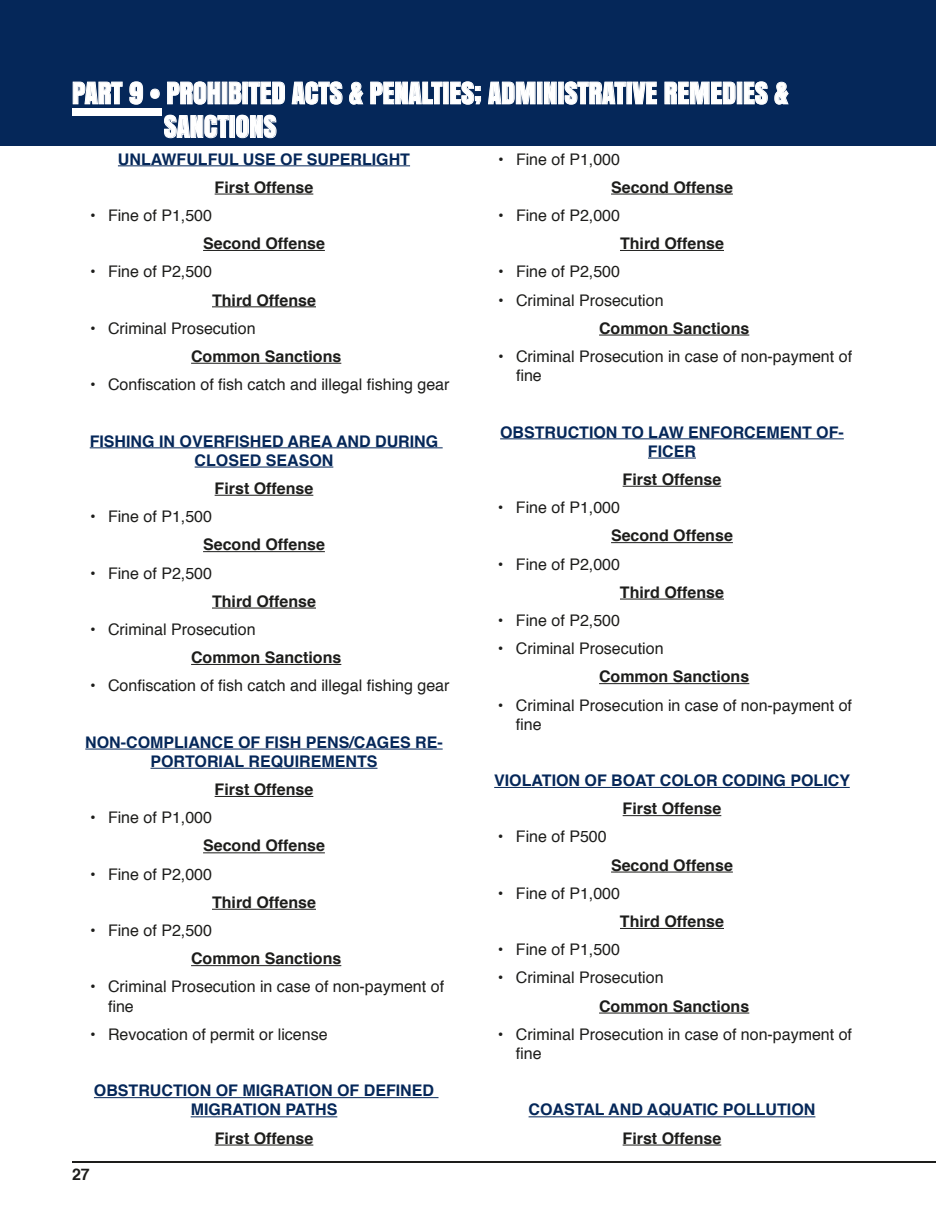
<style>
.page{position:relative;width:936px;height:1224px;background:#fff}
.page>*{position:absolute;margin:0;border:0;box-sizing:border-box;transform-origin:0 0}
.t1{font:28px/33.6px "Anton";color:#fff}
.t2{font:16px/19.2px "Helvetica";color:#1d1d1b}
.t3{font:700 16px "Helvetica";color:#1d1d1b}
.t4{font:700 16px/19.2px "Helvetica";color:#052759;text-align:center}
</style>
<div class="page">
<hr style="left:72px;top:1161px;width:864px;height:2px;background:#1d1d1b">
<div style="left:0;top:0;width:936px;height:145px;background:#052759"></div>
<div style="left:72px;top:108px;width:89px;height:7px;background:#fff"></div>
<svg style="left:72px;top:81px;width:51px;height:24px"></svg>
<svg style="left:129px;top:81px;width:15px;height:24px"></svg>
<svg style="left:150px;top:88px;width:10px;height:11px"></svg>
<svg style="left:167px;top:81px;width:54px;height:24px"></svg>
<svg style="left:228px;top:81px;width:14px;height:24px"></svg>
<svg style="left:248px;top:81px;width:95px;height:24px"></svg>
<svg style="left:349px;top:81px;width:15px;height:24px"></svg>
<svg style="left:370px;top:81px;width:73px;height:24px"></svg>
<svg style="left:450px;top:81px;width:32px;height:24px"></svg>
<svg style="left:488px;top:81px;width:48px;height:24px"></svg>
<div style="left:537px;top:82px;width:5px;height:22px;border:1px solid #fff"></div>
<svg style="left:544px;top:81px;width:13px;height:24px"></svg>
<svg style="left:564px;top:81px;width:62px;height:24px"></svg>
<div style="left:627px;top:82px;width:5px;height:22px;border:1px solid #fff"></div>
<svg style="left:632px;top:81px;width:26px;height:24px"></svg>
<svg style="left:664px;top:81px;width:72px;height:24px"></svg>
<svg style="left:743px;top:81px;width:25px;height:24px"></svg>
<svg style="left:774px;top:81px;width:15px;height:24px"></svg>
<svg style="left:164px;top:115px;width:65px;height:24px"></svg>
<div style="left:230px;top:116px;width:5px;height:21px;border:1px solid #fff"></div>
<svg style="left:236px;top:115px;width:41px;height:24px"></svg>
<hr style="left:118px;top:165px;width:292px;height:1px;background:#052759">
<hr style="left:215px;top:194px;width:98px;height:1px;background:#1d1d1b">
<hr style="left:203px;top:250px;width:122px;height:1px;background:#1d1d1b">
<hr style="left:212px;top:306px;width:104px;height:1px;background:#1d1d1b">
<hr style="left:191px;top:363px;width:150px;height:1px;background:#1d1d1b">
<hr style="left:90px;top:447px;width:353px;height:1px;background:#052759">
<hr style="left:195px;top:467px;width:138px;height:1px;background:#052759">
<hr style="left:215px;top:495px;width:98px;height:1px;background:#1d1d1b">
<hr style="left:203px;top:551px;width:122px;height:1px;background:#1d1d1b">
<hr style="left:212px;top:608px;width:104px;height:1px;background:#1d1d1b">
<hr style="left:191px;top:664px;width:150px;height:1px;background:#1d1d1b">
<hr style="left:85px;top:749px;width:358px;height:1px;background:#052759">
<hr style="left:150px;top:768px;width:228px;height:1px;background:#052759">
<hr style="left:215px;top:796px;width:98px;height:1px;background:#1d1d1b">
<hr style="left:203px;top:852px;width:122px;height:1px;background:#1d1d1b">
<hr style="left:212px;top:909px;width:104px;height:1px;background:#1d1d1b">
<hr style="left:191px;top:965px;width:150px;height:1px;background:#1d1d1b">
<hr style="left:94px;top:1097px;width:345px;height:1px;background:#052759">
<hr style="left:191px;top:1116px;width:146px;height:1px;background:#052759">
<hr style="left:215px;top:1145px;width:98px;height:1px;background:#1d1d1b">
<hr style="left:611px;top:194px;width:122px;height:1px;background:#1d1d1b">
<hr style="left:620px;top:250px;width:104px;height:1px;background:#1d1d1b">
<hr style="left:599px;top:335px;width:150px;height:1px;background:#1d1d1b">
<hr style="left:500px;top:438px;width:344px;height:1px;background:#052759">
<hr style="left:648px;top:458px;width:48px;height:1px;background:#052759">
<hr style="left:623px;top:486px;width:98px;height:1px;background:#1d1d1b">
<hr style="left:611px;top:542px;width:122px;height:1px;background:#1d1d1b">
<hr style="left:620px;top:599px;width:104px;height:1px;background:#1d1d1b">
<hr style="left:599px;top:683px;width:150px;height:1px;background:#1d1d1b">
<hr style="left:494px;top:787px;width:356px;height:1px;background:#052759">
<hr style="left:623px;top:815px;width:98px;height:1px;background:#1d1d1b">
<hr style="left:611px;top:872px;width:122px;height:1px;background:#1d1d1b">
<hr style="left:620px;top:928px;width:104px;height:1px;background:#1d1d1b">
<hr style="left:599px;top:1013px;width:150px;height:1px;background:#1d1d1b">
<hr style="left:529px;top:1116px;width:286px;height:1px;background:#052759">
<hr style="left:623px;top:1145px;width:98px;height:1px;background:#1d1d1b">
<h1 class="t1" style="left:164px;top:75px;width:626px;text-indent:-92px">PART 9 • PROHIBITED ACTS &amp; PENALTIES; ADMINISTRATIVE REMEDIES &amp;<br>SANCTIONS</h1>
<p class="t4" style="left:118px;top:150px;width:294px">UNLAWFULFUL USE OF SUPERLIGHT</p>
<p class="t3" style="left:215px;top:174px;width:100px">First Offense</p>
<p class="t2" style="left:90px;top:206px;width:124px">• Fine of P1,500</p>
<p class="t3" style="left:203px;top:231px;width:123px">Second Offense</p>
<p class="t2" style="left:90px;top:263px;width:124px">• Fine of P2,500</p>
<p class="t3" style="left:212px;top:287px;width:106px">Third Offense</p>
<p class="t2" style="left:90px;top:319px;width:167px">• Criminal Prosecution</p>
<p class="t3" style="left:191px;top:343px;width:152px">Common Sanctions</p>
<p class="t2" style="left:90px;top:375px;width:361px">• Confiscation of fish catch and illegal fishing gear</p>
<p class="t2" style="left:498px;top:150px;width:124px">• Fine of P1,000</p>
<p class="t3" style="left:611px;top:174px;width:123px">Second Offense</p>
<p class="t2" style="left:498px;top:206px;width:124px">• Fine of P2,000</p>
<p class="t3" style="left:620px;top:231px;width:106px">Third Offense</p>
<p class="t2" style="left:498px;top:263px;width:124px">• Fine of P2,500</p>
<p class="t2" style="left:498px;top:291px;width:167px">• Criminal Prosecution</p>
<p class="t3" style="left:599px;top:315px;width:152px">Common Sanctions</p>
<p class="t2" style="left:516px;top:347px;width:338px;text-indent:-18px">• Criminal Prosecution in case of non-payment of fine</p>
<p class="t4" style="left:90px;top:432px;width:350px">FISHING IN OVERFISHED AREA AND DURING<br>CLOSED SEASON</p>
<p class="t3" style="left:215px;top:475px;width:100px">First Offense</p>
<p class="t2" style="left:90px;top:507px;width:124px">• Fine of P1,500</p>
<p class="t3" style="left:203px;top:532px;width:123px">Second Offense</p>
<p class="t2" style="left:90px;top:564px;width:124px">• Fine of P2,500</p>
<p class="t3" style="left:212px;top:588px;width:106px">Third Offense</p>
<p class="t2" style="left:90px;top:620px;width:167px">• Criminal Prosecution</p>
<p class="t3" style="left:191px;top:645px;width:152px">Common Sanctions</p>
<p class="t2" style="left:90px;top:677px;width:361px">• Confiscation of fish catch and illegal fishing gear</p>
<p class="t4" style="left:85px;top:733px;width:359px">NON-COMPLIANCE OF FISH PENS/CAGES RE-<br>PORTORIAL REQUIREMENTS</p>
<p class="t3" style="left:215px;top:777px;width:100px">First Offense</p>
<p class="t2" style="left:90px;top:809px;width:124px">• Fine of P1,000</p>
<p class="t3" style="left:203px;top:833px;width:123px">Second Offense</p>
<p class="t2" style="left:90px;top:865px;width:124px">• Fine of P2,000</p>
<p class="t3" style="left:212px;top:889px;width:106px">Third Offense</p>
<p class="t2" style="left:90px;top:921px;width:124px">• Fine of P2,500</p>
<p class="t3" style="left:191px;top:946px;width:152px">Common Sanctions</p>
<p class="t2" style="left:108px;top:978px;width:338px;text-indent:-18px">• Criminal Prosecution in case of non-payment of fine</p>
<p class="t2" style="left:90px;top:1025px;width:239px">• Revocation of permit or license</p>
<p class="t4" style="left:94px;top:1081px;width:342px">OBSTRUCTION OF MIGRATION OF DEFINED<br>MIGRATION PATHS</p>
<p class="t3" style="left:215px;top:1125px;width:100px">First Offense</p>
<p class="t3" style="left:72px;top:1162px;width:19px">27</p>
<p class="t4" style="left:500px;top:423px;width:345px">OBSTRUCTION TO LAW ENFORCEMENT OF-<br>FICER</p>
<p class="t3" style="left:623px;top:466px;width:100px">First Offense</p>
<p class="t2" style="left:498px;top:498px;width:124px">• Fine of P1,000</p>
<p class="t3" style="left:611px;top:523px;width:123px">Second Offense</p>
<p class="t2" style="left:498px;top:555px;width:124px">• Fine of P2,000</p>
<p class="t3" style="left:620px;top:579px;width:106px">Third Offense</p>
<p class="t2" style="left:498px;top:611px;width:124px">• Fine of P2,500</p>
<p class="t2" style="left:498px;top:639px;width:167px">• Criminal Prosecution</p>
<p class="t3" style="left:599px;top:664px;width:152px">Common Sanctions</p>
<p class="t2" style="left:516px;top:696px;width:338px;text-indent:-18px">• Criminal Prosecution in case of non-payment of fine</p>
<p class="t4" style="left:494px;top:771px;width:357px">VIOLATION OF BOAT COLOR CODING POLICY</p>
<p class="t3" style="left:623px;top:796px;width:100px">First Offense</p>
<p class="t2" style="left:498px;top:828px;width:110px">• Fine of P500</p>
<p class="t3" style="left:611px;top:852px;width:123px">Second Offense</p>
<p class="t2" style="left:498px;top:884px;width:124px">• Fine of P1,000</p>
<p class="t3" style="left:620px;top:909px;width:106px">Third Offense</p>
<p class="t2" style="left:498px;top:941px;width:124px">• Fine of P1,500</p>
<p class="t2" style="left:498px;top:969px;width:167px">• Criminal Prosecution</p>
<p class="t3" style="left:599px;top:993px;width:152px">Common Sanctions</p>
<p class="t2" style="left:516px;top:1025px;width:338px;text-indent:-18px">• Criminal Prosecution in case of non-payment of fine</p>
<p class="t4" style="left:529px;top:1100px;width:288px">COASTAL AND AQUATIC POLLUTION</p>
<p class="t3" style="left:623px;top:1125px;width:100px">First Offense</p>
</div>
